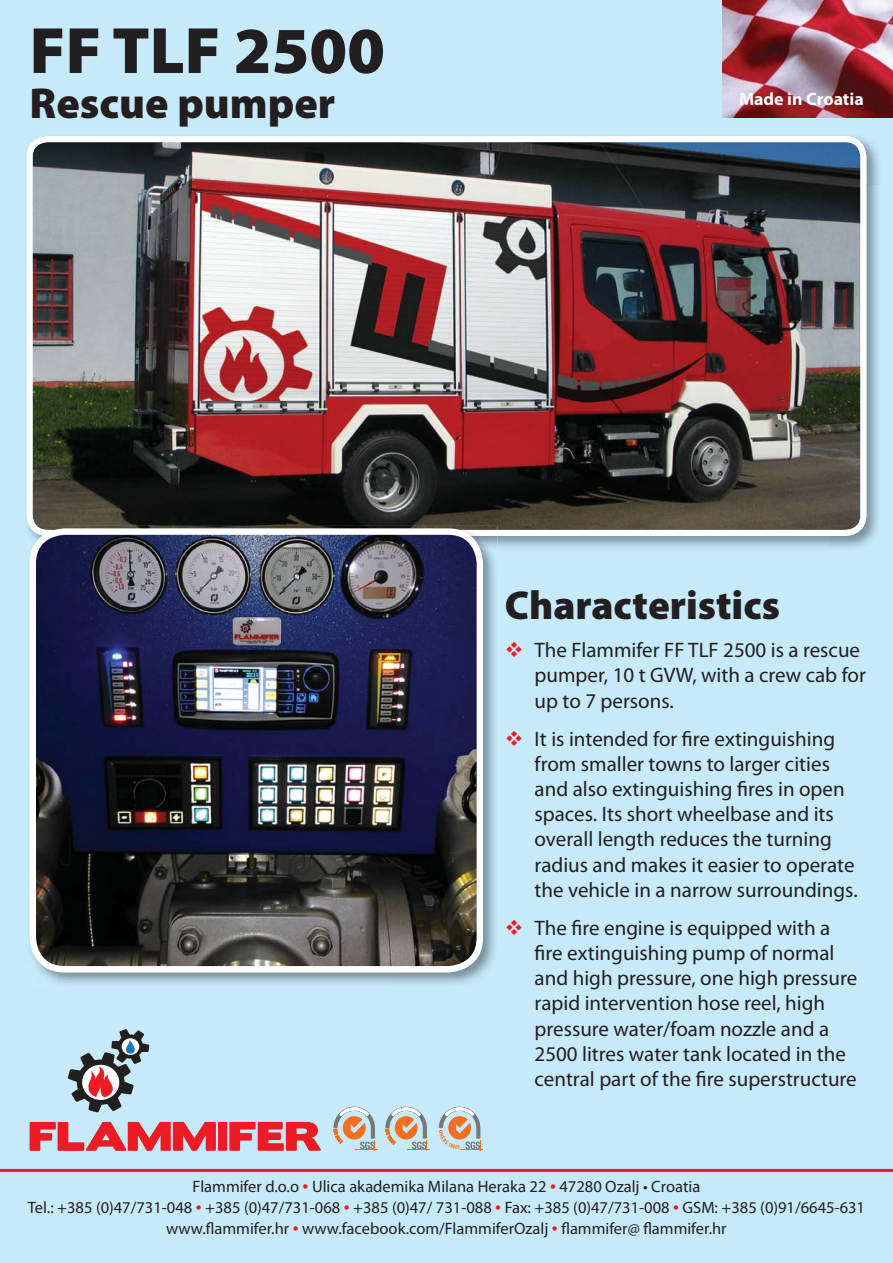
<style>
.page{position:relative;width:893px;height:1263px;background:#fff}
.page>*{position:absolute;margin:0;border:0;box-sizing:border-box;transform-origin:0 0}
.t1{font:900 66px "Myriad Pro";color:#231f20}
.t2{font:900 43.5px "Myriad Pro";color:#231f20}
.t3{font:900 40.5px "Myriad Pro";color:#231f20}
.t4{font:21px/25.2px "Myriad Pro";color:#231f20}
.t5{font:700 17.85px "Myriad Pro";color:#fff}
.t6{font:16.5px/21px "Myriad Pro";color:#231f20;text-align:center}
.s1{font-size:21px;color:#ed1c24}
</style>
<div class="page">
<div style="left:0;top:0;width:892px;height:1263px;background:#c7eafb"></div>
<svg style="left:30px;top:1122px;width:291px;height:29px"></svg>
<svg style="left:68px;top:1029px;width:81px;height:84px"></svg>
<hr style="left:0;top:1169px;width:892px;height:3px;background:#ed1c24">
<svg style="left:385px;top:1107px;width:44px;height:44px"></svg>
<svg style="left:333px;top:1107px;width:44px;height:44px"></svg>
<svg style="left:438px;top:1107px;width:45px;height:44px"></svg>
<img style="left:26px;top:135px;width:853px;height:50px">
<img style="left:26px;top:185px;width:1px;height:332px">
<img style="left:828px;top:185px;width:50px;height:363px">
<img style="left:27px;top:136px;width:839px;height:400px">
<img style="left:27px;top:526px;width:470px;height:458px">
<img style="left:29px;top:526px;width:468px;height:10px">
<img style="left:33px;top:532px;width:447px;height:437px;border-radius:32px">
<div style="left:30px;top:528px;width:453px;height:445px;border:6px solid #fff;border-radius:32px"></div>
<img style="left:722px;top:0;width:170px;height:118px">
<h1 class="t1" style="left:30px;top:26px;width:357px">FF TLF 2500</h1>
<h2 class="t2" style="left:30px;top:87px;width:307px">Rescue pumper</h2>
<p class="t5" style="left:739px;top:92px;width:126px">Made in Croatia</p>
<h3 class="t3" style="left:505px;top:590px;width:277px">Characteristics</h3>
<p class="t4" style="left:534px;top:640px;width:333px">The Flammifer FF TLF 2500 is a rescue pumper, 10 t GVW, with a crew cab for up to 7 persons.</p>
<p class="t4" style="left:534px;top:728px;width:324px">It is intended for fire extinguishing from smaller towns to larger cities and also extinguishing fires in open spaces. Its short wheelbase and its overall length reduces the turning radius and makes it easier to operate the vehicle in a narrow surroundings.</p>
<p class="t4" style="left:534px;top:917px;width:324px">The fire engine is equipped with a fire extinguishing pump of normal and high pressure, one high pressure rapid intervention hose reel, high pressure water/foam nozzle and a 2500 litres water tank located in the central part of the fire superstructure</p>
<p class="t6" style="left:28px;top:1177px;width:838px">Flammifer d.o.o <span class="s1">•</span> Ulica akademika Milana Heraka 22 <span class="s1">•</span> 47280 Ozalj • Croatia<br>Tel.: +385 (0)47/731-048 <span class="s1">•</span> +385 (0)47/731-068 <span class="s1">•</span> +385 (0)47/ 731-088 <span class="s1">•</span> Fax: +385 (0)47/731-008 <span class="s1">•</span> GSM: +385 (0)91/6645-631 www.flammifer.hr <span class="s1">•</span> www.facebook.com/FlammiferOzalj <span class="s1">•</span> flammifer@ flammifer.hr</p>
</div>
